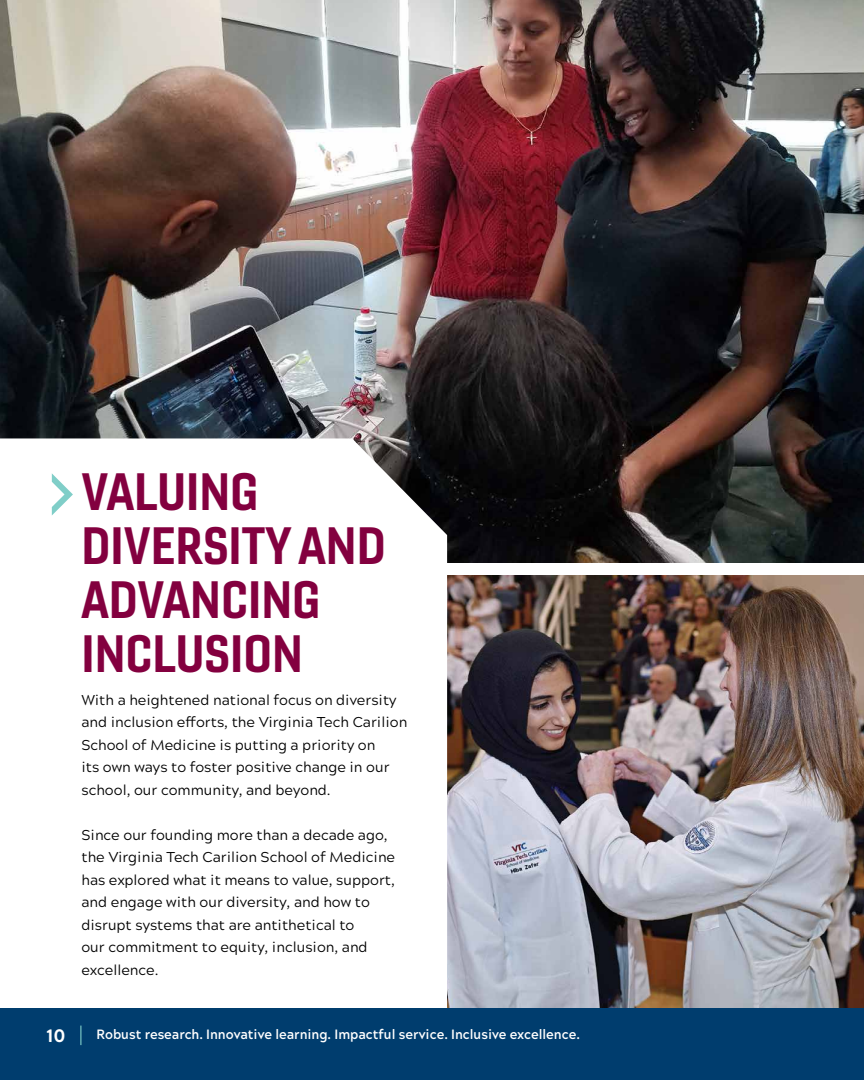
<style>
.page{position:relative;width:864px;height:1080px;background:#fff}
.page>*{position:absolute;margin:0;border:0;box-sizing:border-box;transform-origin:0 0}
.t1{font:51px/54px "Gineso Nor Bol";color:#83003f;scale:.96 1}
.t2{font:800 18px "Acherus Grotesque";color:#fff;scale:.96 1}
.t3{font:14.25px/22.5px "Acherus Grotesque";color:#000}
.t4{font:700 13.5px "Acherus Grotesque";color:#fff;scale:.96 1}
</style>
<div class="page">
<img style="left:447px;top:576px;width:417px;height:432px">
<img style="left:0;top:0;width:864px;height:562px">
<svg style="left:0;top:438px;width:447px;height:124px"></svg>
<div style="left:0;top:1008px;width:864px;height:72px;background:#003d6e"></div>
<svg style="left:80px;top:1026px;width:1px;height:19px"></svg>
<svg style="left:52px;top:473px;width:21px;height:42px"></svg>
<h1 class="t1" style="left:81px;top:464px;width:319px">VALUING<br>DIVERSITY AND<br>ADVANCING<br>INCLUSION</h1>
<p class="t3" style="left:81px;top:688px;width:327px">With a heightened national focus on diversity and inclusion efforts, the Virginia Tech Carilion School of Medicine is putting a priority on<br>its own ways to foster positive change in our school, our community, and beyond.</p>
<p class="t3" style="left:81px;top:823px;width:315px">Since our founding more than a decade ago, the Virginia Tech Carilion School of Medicine has explored what it means to value, support, and engage with our diversity, and how to disrupt systems that are antithetical to<br>our commitment to equity, inclusion, and excellence.</p>
<p class="t2" style="left:47px;top:1020px;width:21px">10</p>
<p class="t4" style="left:97px;top:1023px;width:505px">Robust research. Innovative learning. Impactful service. Inclusive excellence.</p>
</div>
